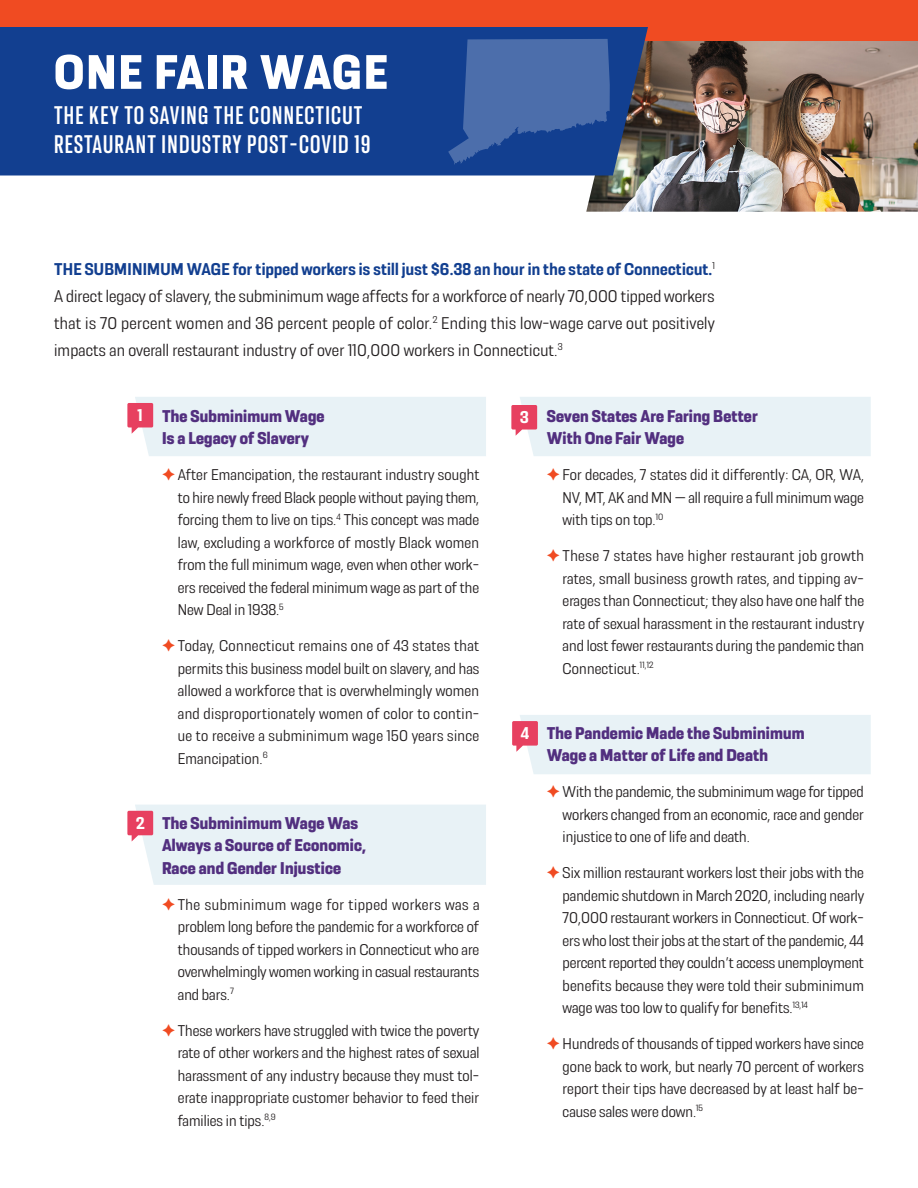
<style>
.page{position:relative;width:918px;height:1188px;background:#fff}
.page>*{position:absolute;margin:0;border:0;box-sizing:border-box;transform-origin:0 0}
.t1{font:51px "Resolve Extrabold Nrw";letter-spacing:.03em;color:#fff}
.t2{font:700 condensed 27px/28.5px "Resolve";letter-spacing:.05em;color:#fff}
.t3{font:18px/27px "Resolve Semilight Nrw";letter-spacing:.01em;color:#231f20;text-align:justify}
.Subhead_1{font:18px/22.5px "Resolve Extrabold Nrw";letter-spacing:.01em;color:#522f7f}
.t4{font:18px "Resolve Bold Nrw";color:#fff}
.t5{font:16.5px/22.5px "Resolve Semilight Nrw";color:#231f20;text-align:justify}
.s1{font-family:"Resolve Bold Nrw";color:#123f90}
.s2{color:#f04b22}
</style>
<div class="page">
<div style="left:127px;top:397px;width:359px;height:59px;background:#e8f2f6"></div>
<div style="left:127px;top:805px;width:359px;height:80px;background:#e8f2f6"></div>
<img style="left:586px;top:40px;width:332px;height:172px">
<div style="left:0;top:0;width:918px;height:40px;background:#f04b22"></div>
<div style="left:0;top:27px;width:648px;height:149px;background:#123f90"></div>
<div style="left:512px;top:715px;width:359px;height:59px;background:#e8f2f6"></div>
<div style="left:511px;top:397px;width:360px;height:59px;background:#e8f2f6"></div>
<svg style="left:448px;top:39px;width:162px;height:126px;background:#395ea2"></svg>
<p class="t1" style="left:54px;top:43px;width:336px">ONE FAIR WAGE</p>
<p class="t2" style="left:54px;top:101px;width:318px">THE KEY TO SAVING THE CONNECTICUT<br>RESTAURANT INDUSTRY POST-COVID 19</p>
<p class="t3" style="left:54px;top:255px;width:662px"><span class="s1">THE SUBMINIMUM WAGE for tipped workers is still just $6.38 an hour in the state of Connecticut.</span><sup>1<br></sup>A direct legacy of slavery, the subminimum wage affects for a workforce of nearly 70,000 tipped workers that is 70 percent women and 36 percent people of color.<sup>2</sup> Ending this low-wage carve out positively impacts an overall restaurant industry of over 110,000 workers in Connecticut.<sup>3</sup></p>
<p class="t4" style="left:138px;top:405px;width:7px">1</p>
<p class="Subhead_1" style="left:162px;top:404px;width:164px">The Subminimum Wage<br>Is a Legacy of Slavery</p>
<p class="t5" style="left:178px;top:463px;width:303px;text-indent:-16px"><span class="s2">✦</span> After Emancipation, the restaurant industry sought to hire newly freed Black people without paying them, forcing them to live on tips.<sup>4</sup> This concept was made law, excluding a workforce of mostly Black women from the full minimum wage, even when other work&shy;ers received the federal minimum wage as part of the New Deal in 1938.<sup>5</sup></p>
<p class="t5" style="left:178px;top:634px;width:303px;text-indent:-16px"><span class="s2">✦</span> Today, Connecticut remains one of 43 states that permits this business model built on slavery, and has allowed a workforce that is overwhelmingly women and disproportionately women of color to contin&shy;ue to receive a subminimum wage 150 years since Emancipation.<sup>6</sup></p>
<p class="t4" style="left:136px;top:813px;width:10px">2</p>
<p class="Subhead_1" style="left:162px;top:812px;width:206px">The Subminimum Wage Was<br>Always a Source of Economic,<br>Race and Gender Injustice</p>
<p class="t5" style="left:178px;top:893px;width:303px;text-indent:-16px"><span class="s2">✦</span> The subminimum wage for tipped workers was a problem long before the pandemic for a workforce of thousands of tipped workers in Connecticut who are overwhelmingly women working in casual restaurants and bars.<sup>7</sup></p>
<p class="t5" style="left:178px;top:1019px;width:303px;text-indent:-16px"><span class="s2">✦</span> These workers have struggled with twice the poverty rate of other workers and the highest rates of sexual harassment of any industry because they must tol&shy;erate inappropriate customer behavior to feed their families in tips.<sup>8,9</sup></p>
<p class="t4" style="left:520px;top:407px;width:10px">3</p>
<p class="Subhead_1" style="left:547px;top:404px;width:213px">Seven States Are Faring Better<br>With One Fair Wage</p>
<p class="t5" style="left:563px;top:463px;width:303px;text-indent:-16px"><span class="s2">✦</span> For decades, 7 states did it differently: CA, OR, WA, NV, MT, AK and MN — all require a full minimum wage with tips on top.<sup>10</sup></p>
<p class="t5" style="left:563px;top:544px;width:303px;text-indent:-16px"><span class="s2">✦</span> These 7 states have higher restaurant job growth rates, small business growth rates, and tipping av&shy;erages than Connecticut; they also have one half the rate of sexual harassment in the restaurant industry and lost fewer restaurants during the pandemic than Connecticut.<sup>11,12</sup></p>
<p class="t4" style="left:521px;top:723px;width:10px">4</p>
<p class="Subhead_1" style="left:547px;top:722px;width:259px">The Pandemic Made the Subminimum<br>Wage a Matter of Life and Death</p>
<p class="t5" style="left:563px;top:781px;width:303px;text-indent:-16px"><span class="s2">✦</span> With the pandemic, the subminimum wage for tipped workers changed from an economic, race and gender injustice to one of life and death.</p>
<p class="t5" style="left:563px;top:862px;width:303px;text-indent:-16px"><span class="s2">✦</span> Six million restaurant workers lost their jobs with the pandemic shutdown in March 2020, including nearly 70,000 restaurant workers in Connecticut. Of work&shy;ers who lost their jobs at the start of the pandemic, 44 percent reported they couldn’t access unemployment benefits because they were told their subminimum wage was too low to qualify for benefits.<sup>13,14</sup></p>
<p class="t5" style="left:563px;top:1033px;width:303px;text-indent:-16px"><span class="s2">✦</span> Hundreds of thousands of tipped workers have since gone back to work, but nearly 70 percent of workers report their tips have decreased by at least half be&shy;cause sales were down.<sup>15</sup></p>
</div>
